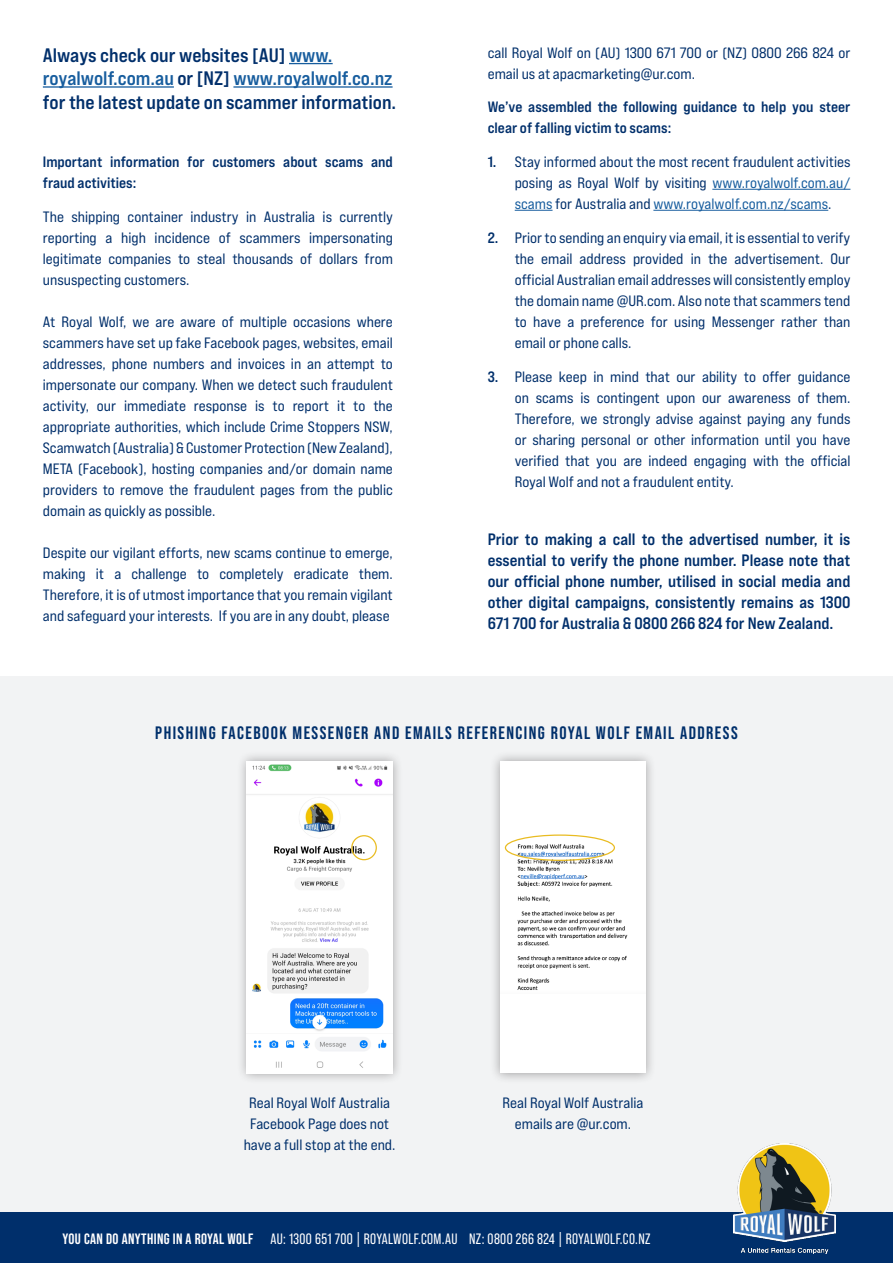
<style>
.page{position:relative;width:893px;height:1263px;background:#fff}
.page>*{position:absolute;margin:0;border:0;box-sizing:border-box;transform-origin:0 0}
.t1{font:19.5px/23.4px "Bebas Neue Pro Exp Bd";color:#002f6b}
.t2{font:700 18px "Bebas Neue Pro";letter-spacing:.08em;color:#002f6b}
.t3{font:16.5px/21px "Bebas Neue Pro Exp Bd";color:#002f6b;text-align:justify}
.t4{font:15px/21px "Bebas Neue Pro Exp Rg";color:#002f6b;text-align:justify}
.t5{font:15px/21px "Bebas Neue Pro Exp Bd";color:#002f6b}
.t6{font:15px "Bebas Neue Pro";letter-spacing:.025em;color:#fff}
.s1{color:#175d9e}
.s2{font-family:"Bebas Neue Pro Exp Bd"}
.s3{font-weight:700}
</style>
<div class="page">
<div style="left:0;top:1212px;width:893px;height:51px;background:#002f6b"></div>
<img style="left:733px;top:1212px;width:102px;height:42px">
<hr style="left:712px;top:189px;width:138px;height:1px;background:#175d9e">
<hr style="left:515px;top:210px;width:37px;height:1px;background:#175d9e">
<hr style="left:653px;top:210px;width:175px;height:1px;background:#175d9e">
<div style="left:0;top:676px;width:893px;height:536px;background:#f2f3f4"></div>
<div style="left:236px;top:751px;width:167px;height:333px;background:#231f20;opacity:.4"></div>
<img style="left:247px;top:761px;width:145px;height:312px">
<div style="left:490px;top:751px;width:166px;height:333px;background:#231f20;opacity:.4"></div>
<div style="left:500px;top:761px;width:146px;height:312px;background:#fff"></div>
<img style="left:504px;top:841px;width:124px;height:149px">
<div style="left:351px;top:835px;width:26px;height:25px;border:1px solid #e9bc22;border-radius:50%"></div>
<div style="left:505px;top:834px;width:110px;height:27px;border:1px solid #e9bc22;border-radius:50%"></div>
<hr style="left:289px;top:63px;width:44px;height:1px;background:#175d9e">
<hr style="left:43px;top:86px;width:131px;height:2px;background:#175d9e">
<hr style="left:233px;top:86px;width:160px;height:2px;background:#175d9e">
<p class="t1" style="left:43px;top:43px;width:355px">Always check our websites [AU] <span class="s1">www. royalwolf.com.au</span> or [NZ] <span class="s1">www.royalwolf.co.nz </span>for the latest update on scammer information.</p>
<p class="t5" style="left:43px;top:151px;width:351px">Important information for customers about scams and fraud activities:</p>
<p class="t4" style="left:43px;top:206px;width:351px">The shipping container industry in Australia is currently reporting a high incidence of scammers impersonating legitimate companies to steal thousands of dollars from unsuspecting customers.</p>
<p class="t4" style="left:43px;top:311px;width:351px">At Royal Wolf, we are aware of multiple occasions where scammers have set up fake Facebook pages, websites, email addresses, phone numbers and invoices in an attempt to impersonate our company. When we detect such fraudulent activity, our immediate response is to report it to the appropriate authorities, which include Crime Stoppers NSW, Scamwatch (Australia) &amp; Customer Protection (New Zealand), META (Facebook), hosting companies and/or domain name providers to remove the fraudulent pages from the public domain as quickly as possible.</p>
<p class="t4" style="left:43px;top:542px;width:351px">Despite our vigilant efforts, new scams continue to emerge, making it a challenge to completely eradicate them.<br>Therefore, it is of utmost importance that you remain vigilant and safeguard your interests. If you are in any doubt, please</p>
<p class="t4" style="left:488px;top:42px;width:364px">call Royal Wolf on (AU) 1300 671 700 or (NZ) 0800 266 824 or email us at apacmarketing@ur.com.</p>
<p class="t5" style="left:488px;top:96px;width:364px">We’ve assembled the following guidance to help you steer clear of falling victim to scams:</p>
<p class="t4" style="left:515px;top:151px;width:337px;text-indent:-27px"><span class="s2">1.</span> Stay informed about the most recent fraudulent activities posing as Royal Wolf by visiting <span class="s1">www.royalwolf.com.au/ scams</span> for Australia and <span class="s1">www.royalwolf.com.nz/scams</span>.</p>
<p class="t4" style="left:515px;top:227px;width:337px;text-indent:-27px"><span class="s2">2.</span> Prior to sending an enquiry via email, it is essential to verify the email address provided in the advertisement. Our official Australian email addresses will consistently employ the domain name @UR.com. Also note that scammers tend to have a preference for using Messenger rather than email or phone calls.</p>
<p class="t4" style="left:515px;top:366px;width:337px;text-indent:-27px"><span class="s2">3.</span> Please keep in mind that our ability to offer guidance on scams is contingent upon our awareness of them.<br>Therefore, we strongly advise against paying any funds or sharing personal or other information until you have verified that you are indeed engaging with the official Royal Wolf and not a fraudulent entity.</p>
<p class="t3" style="left:488px;top:528px;width:364px">Prior to making a call to the advertised number, it is essential to verify the phone number. Please note that our official phone number, utilised in social media and other digital campaigns, consistently remains as 1300<br>671 700 for Australia &amp; 0800 266 824 for New Zealand.</p>
<p class="t2" style="left:155px;top:722px;width:584px">PHISHING FACEBOOK MESSENGER AND EMAILS REFERENCING ROYAL WOLF EMAIL ADDRESS</p>
<p class="t4" style="left:244px;top:1092px;width:153px;text-align:center">Real Royal Wolf Australia<br>Facebook Page does not have a full stop at the end.</p>
<p class="t4" style="left:503px;top:1092px;width:142px;text-align:center">Real Royal Wolf Australia emails are @ur.com.</p>
<p class="t6" style="left:63px;top:1230px;width:589px"><span class="s3">YOU CAN DO ANYTHING IN A ROYAL WOLF</span> AU: 1300 651 700 | ROYALWOLF.COM.AU NZ: 0800 266 824 | ROYALWOLF.CO.NZ</p>
</div>
